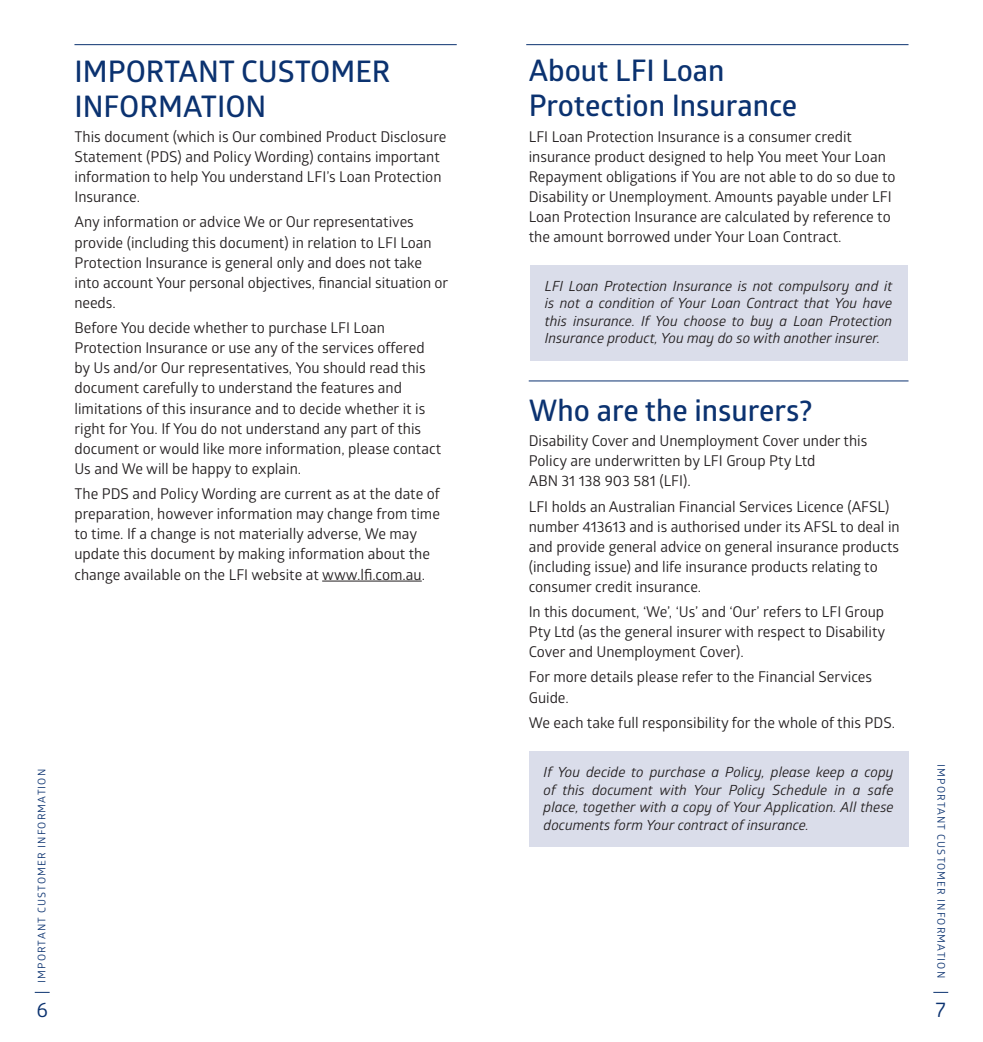
<style>
.page{position:relative;width:983px;height:1042px;background:#fff}
.page>*{position:absolute;margin:0;border:0;box-sizing:border-box;transform-origin:0 0}
.t1{font:600 29.75px/35px "Glober";color:#0b3270}
.t2{font:21px "Glober";color:#0b3270}
.t3{font:14.88px/20.1px "Glober";color:#231f20}
.t4{font:italic 14px/17.5px "Glober";color:#231f20;text-align:justify}
.t5{font:10.5px "Glober";letter-spacing:.11em;color:#0b3270}
</style>
<div class="page">
<svg style="left:35px;top:992px;width:15px;height:1px"></svg>
<svg style="left:933px;top:992px;width:14px;height:1px"></svg>
<hr style="left:74px;top:44px;width:382px;height:1px;background:#0b3270">
<hr style="left:526px;top:44px;width:382px;height:1px;background:#0b3270">
<hr style="left:528px;top:380px;width:380px;height:1px;background:#0b3270">
<hr style="left:322px;top:581px;width:99px;height:1px;background:#231f20">
<div style="left:530px;top:265px;width:377px;height:96px;background:#daddea"></div>
<div style="left:528px;top:752px;width:380px;height:95px;background:#daddea"></div>
<h1 class="t1" style="left:74px;top:53px;width:317px">IMPORTANT CUSTOMER<br>INFORMATION</h1>
<p class="t3" style="left:74px;top:126px;width:373px">This document (which is Our combined Product Disclosure Statement (PDS) and Policy Wording) contains important information to help You understand LFI’s Loan Protection Insurance.</p>
<p class="t3" style="left:74px;top:211px;width:375px">Any information or advice We or Our representatives provide (including this document) in relation to LFI Loan Protection Insurance is general only and does not take into account Your personal objectives, financial situation or needs.</p>
<p class="t3" style="left:74px;top:317px;width:368px">Before You decide whether to purchase LFI Loan Protection Insurance or use any of the services offered by Us and/or Our representatives, You should read this document carefully to understand the features and limitations of this insurance and to decide whether it is right for You. If You do not understand any part of this document or would like more information, please contact Us and We will be happy to explain.</p>
<p class="t3" style="left:74px;top:483px;width:367px">The PDS and Policy Wording are current as at the date of preparation, however information may change from time to time. If a change is not materially adverse, We may update this document by making information about the change available on the LFI website at www.lfi.com.au.</p>
<h1 class="t1" style="left:528px;top:52px;width:270px">About LFI Loan<br>Protection Insurance</h1>
<p class="t3" style="left:528px;top:126px;width:368px">LFI Loan Protection Insurance is a consumer credit insurance product designed to help You meet Your Loan Repayment obligations if You are not able to do so due to Disability or Unemployment. Amounts payable under LFI Loan Protection Insurance are calculated by reference to the amount borrowed under Your Loan Contract.</p>
<p class="t4" style="left:544px;top:276px;width:349px">LFI Loan Protection Insurance is not compulsory and it is not a condition of Your Loan Contract that You have this insurance. If You choose to buy a Loan Protection Insurance product, You may do so with another insurer.</p>
<h1 class="t1" style="left:528px;top:392px;width:285px">Who are the insurers?</h1>
<p class="t3" style="left:528px;top:430px;width:340px">Disability Cover and Unemployment Cover under this<br>Policy are underwritten by LFI Group Pty Ltd<br>ABN 31 138 903 581 (LFI).</p>
<p class="t3" style="left:528px;top:495px;width:372px">LFI holds an Australian Financial Services Licence (AFSL) number 413613 and is authorised under its AFSL to deal in and provide general advice on general insurance products (including issue) and life insurance products relating to consumer credit insurance.</p>
<p class="t3" style="left:528px;top:601px;width:358px;text-align:justify">In this document, ‘We’, ‘Us’ and ‘Our’ refers to LFI Group Pty Ltd (as the general insurer with respect to Disability Cover and Unemployment Cover).</p>
<p class="t3" style="left:528px;top:666px;width:345px">For more details please refer to the Financial Services<br>Guide.</p>
<p class="t3" style="left:528px;top:712px;width:368px">We each take full responsibility for the whole of this PDS.</p>
<p class="t5" style="left:35px;top:982px;width:215px;rotate:-90deg">IMPORTANT CUSTOMER INFORMATION</p>
<p class="t5" style="left:948px;top:764px;width:215px;rotate:90deg">IMPORTANT CUSTOMER INFORMATION</p>
<p class="t4" style="left:543px;top:763px;width:351px">If You decide to purchase a Policy, please keep a copy of this document with Your Policy Schedule in a safe place, together with a copy of Your Application. All these documents form Your contract of insurance.</p>
<h2 class="t2" style="left:36px;top:995px;width:13px">6</h2>
<h2 class="t2" style="left:935px;top:995px;width:12px">7</h2>
</div>
